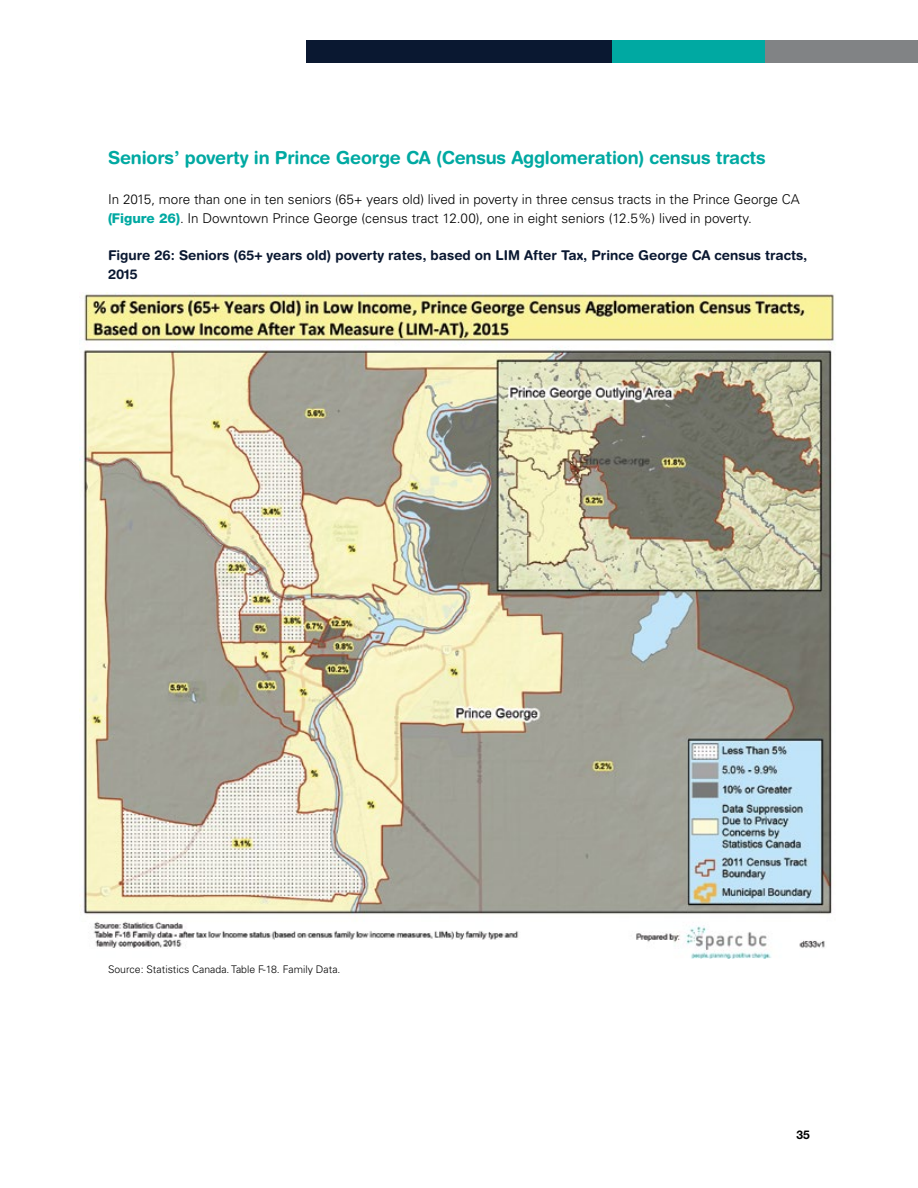
<style>
.page{position:relative;width:918px;height:1188px;background:#fff}
.page>*{position:absolute;margin:0;border:0;box-sizing:border-box;transform-origin:0 0}
.t1{font:700 18px "Helvetica Rounded";letter-spacing:-.01em;color:#00a9a2}
.t2{font:300 13.5px/18.8px "Univers";color:#000}
.t3{font:700 13.5px/18.8px "Helvetica Rounded";color:#0a1831}
.t4{font:700 12px "Helvetica Neue";color:#000}
.t5{font:300 10.5px "Univers";color:#000}
.s1{font-family:"Helvetica Neue";font-weight:800;color:#00a9a2}
</style>
<div class="page">
<div style="left:612px;top:40px;width:153px;height:23px;background:#00a9a2"></div>
<div style="left:306px;top:40px;width:306px;height:23px;background:#0a1831"></div>
<div style="left:765px;top:40px;width:153px;height:23px;background:#818385"></div>
<img style="left:80px;top:292px;width:754px;height:667px">
<h1 class="t1" style="left:108px;top:146px;width:659px">Seniors’ poverty in Prince George CA (Census Agglomeration) census tracts</h1>
<p class="t2" style="left:108px;top:190px;width:693px">In 2015, more than one in ten seniors (65+ years old) lived in poverty in three census tracts in the Prince George CA <span class="s1">(Figure 26)</span>. In Downtown Prince George (census tract 12.00), one in eight seniors (12.5%) lived in poverty.</p>
<p class="t3" style="left:108px;top:246px;width:701px">Figure 26: Seniors (65+ years old) poverty rates, based on LIM After Tax, Prince George CA census tracts,<br>2015</p>
<p class="t5" style="left:108px;top:963px;width:234px">Source: Statistics Canada. Table F-18. Family Data.</p>
<p class="t4" style="left:797px;top:1127px;width:15px">35</p>
</div>
